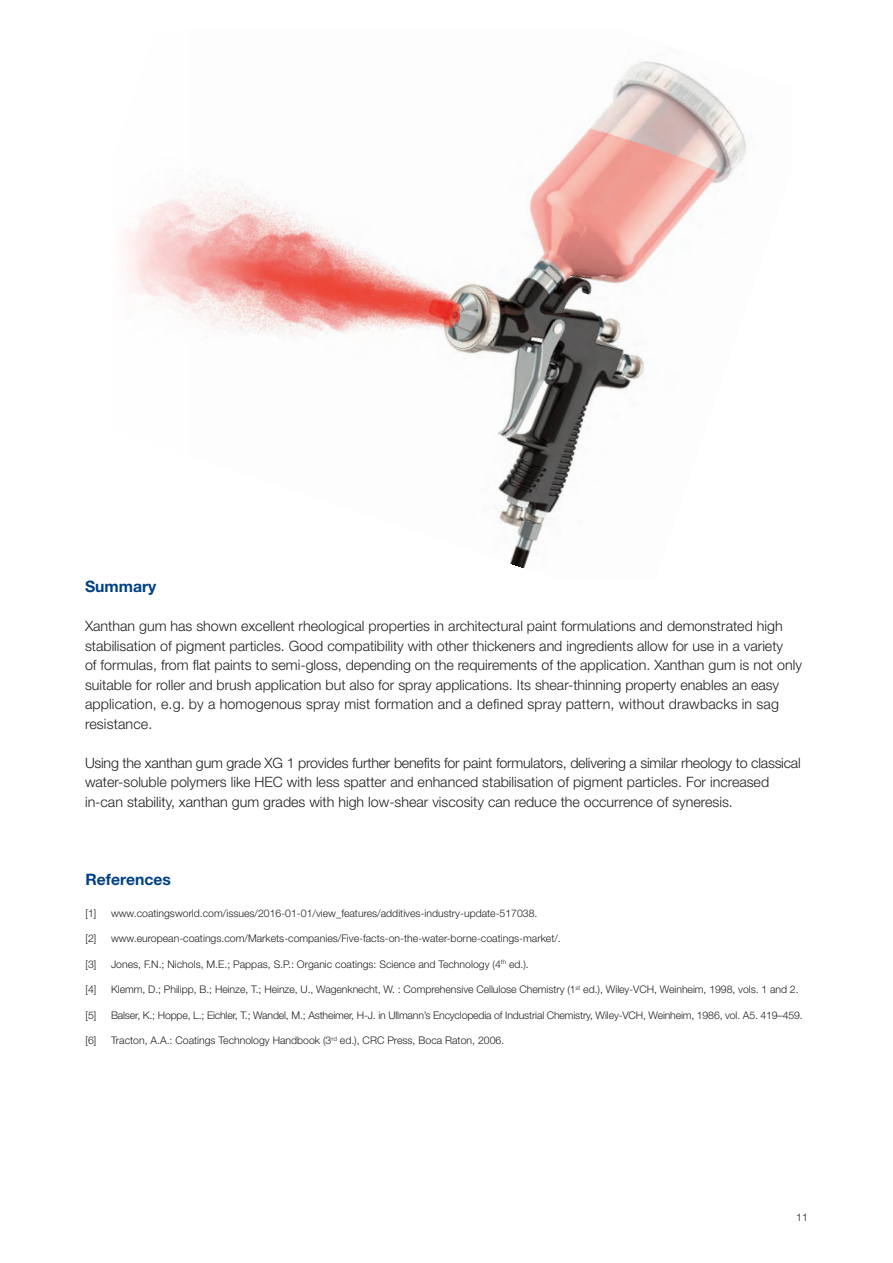
<style>
.page{position:relative;width:893px;height:1263px;background:#fff}
.page>*{position:absolute;margin:0;border:0;box-sizing:border-box;transform-origin:0 0}
.t1{font:700 15.75px "Helvetica Neue";color:#014086}
.t2{font:300 14.25px/19.5px "Helvetica Neue";color:#231f20}
.t3{font:300 10.5px "Helvetica Neue";color:#231f20}
</style>
<div class="page">
<img style="left:264px;top:60px;width:483px;height:509px">
<svg style="left:125px;top:177px;width:139px;height:160px"></svg>
<p class="t1" style="left:85px;top:581px;width:73px">Summary</p>
<p class="t2" style="left:85px;top:618px;width:718px">Xanthan gum has shown excellent rheological properties in architectural paint formulations and demonstrated high stabilisation of pigment particles. Good compatibility with other thickeners and ingredients allow for use in a variety<br>of formulas, from flat paints to semi-gloss, depending on the requirements of the application. Xanthan gum is not only suitable for roller and brush application but also for spray applications. Its shear-thinning property enables an easy application, e.g. by a homogenous spray mist formation and a defined spray pattern, without drawbacks in sag resistance.</p>
<p class="t2" style="left:85px;top:754px;width:717px">Using the xanthan gum grade XG 1 provides further benefits for paint formulators, delivering a similar rheology to classical water-soluble polymers like HEC with less spatter and enhanced stabilisation of pigment particles. For increased in-can stability, xanthan gum grades with high low-shear viscosity can reduce the occurrence of syneresis.</p>
<p class="t1" style="left:86px;top:873px;width:87px">References</p>
<p class="t3" style="left:86px;top:909px;width:12px">[1]</p>
<p class="t3" style="left:111px;top:909px;width:428px">www.coatingsworld.com/issues/2016-01-01/view_features/additives-industry-update-517038.</p>
<p class="t3" style="left:86px;top:935px;width:12px">[2]</p>
<p class="t3" style="left:111px;top:935px;width:451px">www.european-coatings.com/Markets-companies/Five-facts-on-the-water-borne-coatings-market/.</p>
<p class="t3" style="left:86px;top:960px;width:12px">[3]</p>
<p class="t3" style="left:111px;top:960px;width:419px">Jones, F.N.; Nichols, M.E.; Pappas, S.P.: Organic coatings: Science and Technology (4<sup>th</sup> ed.).</p>
<p class="t3" style="left:86px;top:986px;width:12px">[4]</p>
<p class="t3" style="left:111px;top:986px;width:689px">Klemm, D.; Philipp, B.; Heinze, T.; Heinze, U., Wagenknecht, W. : Comprehensive Cellulose Chemistry (1<sup>st</sup> ed.), Wiley-VCH, Weinheim, 1998, vols. 1 and 2.</p>
<p class="t3" style="left:86px;top:1011px;width:12px">[5]</p>
<p class="t3" style="left:111px;top:1011px;width:693px">Balser, K.; Hoppe, L.; Eichler, T.; Wandel, M.; Astheimer, H-J. in Ullmann’s Encyclopedia of Industrial Chemistry, Wiley-VCH, Weinheim, 1986, vol. A5. 419–459.</p>
<p class="t3" style="left:86px;top:1037px;width:12px">[6]</p>
<p class="t3" style="left:111px;top:1037px;width:395px">Tracton, A.A.: Coatings Technology Handbook (3<sup>rd</sup> ed.), CRC Press, Boca Raton, 2006.</p>
<p class="t3" style="left:796px;top:1213px;width:13px">11</p>
</div>
